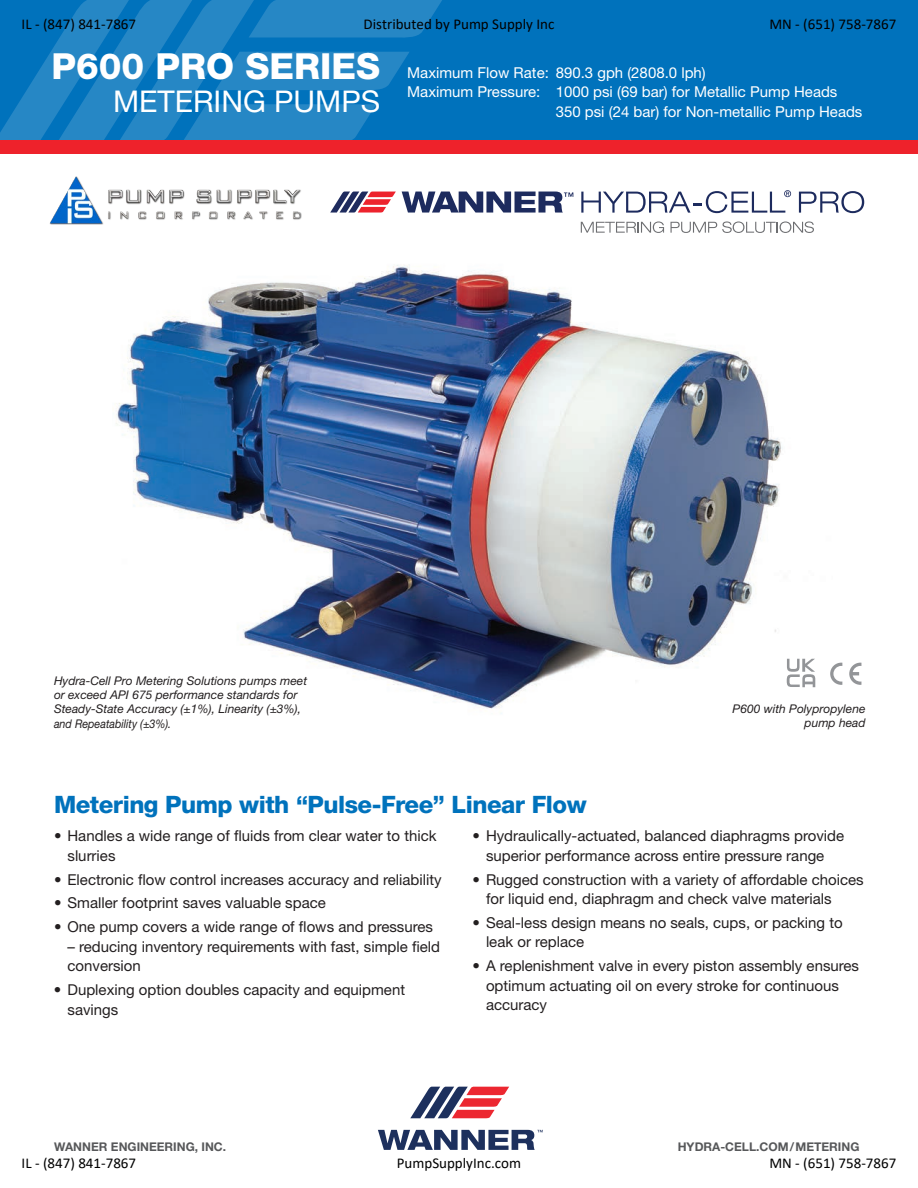
<style>
.page{position:relative;width:918px;height:1188px;background:#fff}
.page>*{position:absolute;margin:0;border:0;box-sizing:border-box;transform-origin:0 0}
.t1{font:800 36px "Helvetica Neue LT Std";color:#fff}
.t2{font:30px "Helvetica Neue LT Std";color:#fff}
.t3{font:800 24px "Helvetica Neue LT Std";letter-spacing:-.02em;color:#0072bc}
.t4{font:15px/19.5px "Helvetica Neue LT Std";color:#231f20}
.t5{font:15px "Helvetica Neue LT Std";color:#fff}
.t6{font:15px "Calibri";color:#000}
.t7{font:italic 12px/14.4px "Helvetica Neue LT Std";color:#231f20}
.t8{font:700 12px "Helvetica Neue LT Std";color:#57585a}
</style>
<div class="page">
<img style="left:116px;top:265px;width:700px;height:449px">
<div style="left:0;top:0;width:918px;height:140px;background:#0072bc"></div>
<svg style="left:799px;top:191px;width:65px;height:22px"></svg>
<svg style="left:402px;top:192px;width:171px;height:21px"></svg>
<svg style="left:581px;top:190px;width:210px;height:23px"></svg>
<svg style="left:330px;top:192px;width:66px;height:21px"></svg>
<svg style="left:581px;top:221px;width:83px;height:12px"></svg>
<svg style="left:671px;top:221px;width:143px;height:12px"></svg>
<svg style="left:0;top:0;width:442px;height:140px"></svg>
<div style="left:0;top:140px;width:918px;height:13px;background:#ee222b"></div>
<svg style="left:410px;top:1087px;width:99px;height:31px"></svg>
<svg style="left:378px;top:1130px;width:165px;height:20px"></svg>
<svg style="left:830px;top:663px;width:12px;height:22px"></svg>
<svg style="left:849px;top:663px;width:12px;height:22px"></svg>
<svg style="left:787px;top:659px;width:28px;height:28px"></svg>
<img style="left:50px;top:177px;width:252px;height:47px">
<p class="t6" style="left:22px;top:13px;width:116px">IL - (847) 841-7867</p>
<p class="t6" style="left:364px;top:13px;width:192px">Distributed by Pump Supply Inc</p>
<p class="t6" style="left:769px;top:13px;width:128px">MN - (651) 758-7867</p>
<h1 class="t1" style="left:52px;top:45px;width:330px">P600 PRO SERIES</h1>
<h2 class="t2" style="left:113px;top:84px;width:269px">METERING PUMPS</h2>
<p class="t5" style="left:407px;top:63px;width:300px">Maximum Flow Rate: 890.3 gph (2808.0 lph)</p>
<p class="t5" style="left:407px;top:83px;width:432px">Maximum Pressure: 1000 psi (69 bar) for Metallic Pump Heads</p>
<p class="t5" style="left:556px;top:102px;width:308px">350 psi (24 bar) for Non-metallic Pump Heads</p>
<p class="t7" style="left:54px;top:673px;width:255px">Hydra-Cell Pro Metering Solutions pumps meet or exceed API 675 performance standards for Steady-State Accuracy (±1%), Linearity (±3%), and Repeatability (±3%).</p>
<p class="t7" style="left:733px;top:701px;width:134px;text-align:right">P600 with Polypropylene pump head</p>
<h3 class="t3" style="left:54px;top:790px;width:534px">Metering Pump with “Pulse-Free” Linear Flow</h3>
<p class="t4" style="left:68px;top:826px;width:371px;text-indent:-14px">• Handles a wide range of fluids from clear water to thick slurries</p>
<p class="t4" style="left:54px;top:869px;width:389px">• Electronic flow control increases accuracy and reliability</p>
<p class="t4" style="left:54px;top:893px;width:273px">• Smaller footprint saves valuable space</p>
<p class="t4" style="left:54px;top:917px;width:381px">• One pump covers a wide range of flows and pressures</p>
<p class="t4" style="left:67px;top:936px;width:374px">– reducing inventory requirements with fast, simple field conversion</p>
<p class="t4" style="left:68px;top:980px;width:339px;text-indent:-14px">• Duplexing option doubles capacity and equipment savings</p>
<p class="t4" style="left:472px;top:826px;width:373px;text-align:center">• Hydraulically-actuated, balanced diaphragms provide superior performance across entire pressure range</p>
<p class="t4" style="left:486px;top:869px;width:379px;text-indent:-14px">• Rugged construction with a variety of affordable choices for liquid end, diaphragm and check valve materials</p>
<p class="t4" style="left:486px;top:913px;width:358px;text-indent:-14px">• Seal-less design means no seals, cups, or packing to leak or replace</p>
<p class="t4" style="left:486px;top:956px;width:375px;text-indent:-14px">• A replenishment valve in every piston assembly ensures optimum actuating oil on every stroke for continuous accuracy</p>
<p class="t8" style="left:54px;top:1139px;width:174px">WANNER ENGINEERING, INC.</p>
<p class="t8" style="left:678px;top:1139px;width:183px">HYDRA-CELL.COM/METERING</p>
<p class="t6" style="left:22px;top:1153px;width:116px">IL - (847) 841-7867</p>
<p class="t6" style="left:397px;top:1153px;width:126px">PumpSupplyInc.com</p>
<p class="t6" style="left:769px;top:1153px;width:128px">MN - (651) 758-7867</p>
</div>
